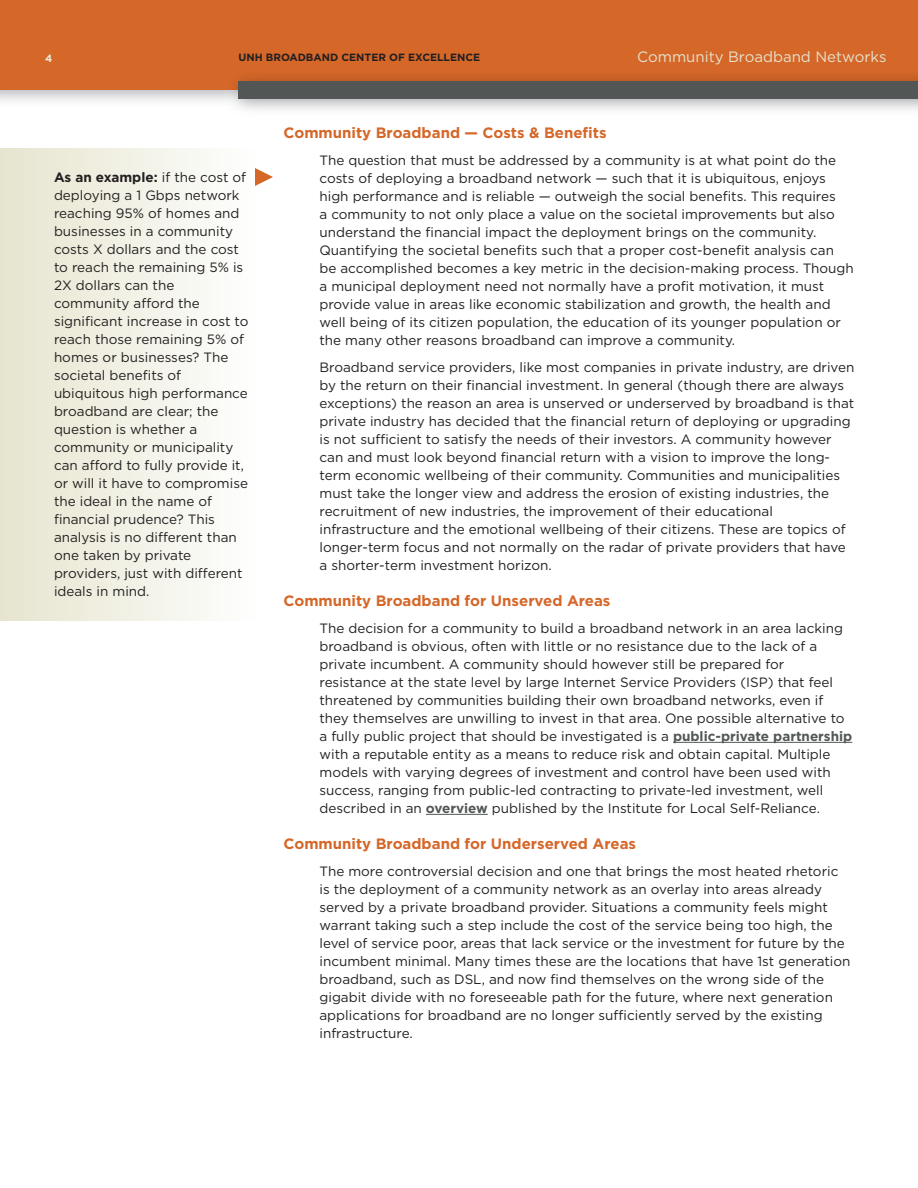
<style>
.page{position:relative;width:918px;height:1188px;background:#fff}
.page>*{position:absolute;margin:0;border:0;box-sizing:border-box;transform-origin:0 0}
.t1{font:700 15px "Gotham";color:#d56729}
.t2{font:15px "Gotham";color:#e5e2cc}
.t3{font:13.5px/18px "Gotham";color:#231f20}
.t4{font:700 10.5px "Gotham";color:#231f20}
.t5{font:700 10.5px "Gotham";color:#ecebda}
.s1{font-weight:700}
.s2{font-weight:700;color:#525756}
</style>
<div class="page">
<div style="left:0;top:0;width:918px;height:90px;background:#d56729"></div>
<div style="left:238px;top:81px;width:680px;height:18px;background:#525756"></div>
<hr style="left:673px;top:742px;width:179px;height:1px;background:#525756">
<hr style="left:426px;top:814px;width:62px;height:1px;background:#525756">
<svg style="left:255px;top:168px;width:18px;height:18px"></svg>
<p class="t5" style="left:45px;top:54px;width:9px">4</p>
<p class="t4" style="left:238px;top:54px;width:243px">UNH BROADBAND CENTER OF EXCELLENCE</p>
<p class="t2" style="left:637px;top:51px;width:251px">Community Broadband Networks</p>
<p class="t3" style="left:54px;top:169px;width:196px"><span class="s1">As an example:</span> if the cost of deploying a 1 Gbps network reaching 95% of homes and businesses in a community costs X dollars and the cost to reach the remaining 5% is<br>2X dollars can the community afford the significant increase in cost to reach those remaining 5% of homes or businesses? The societal benefits of ubiquitous high performance broadband are clear; the question is whether a community or municipality can afford to fully provide it, or will it have to compromise the ideal in the name of financial prudence? This analysis is no different than one taken by private providers, just with different ideals in mind.</p>
<p class="t1" style="left:283px;top:128px;width:325px">Community Broadband — Costs &amp; Benefits</p>
<p class="t3" style="left:319px;top:152px;width:536px">The question that must be addressed by a community is at what point do the costs of deploying a broadband network — such that it is ubiquitous, enjoys high performance and is reliable — outweigh the social benefits. This requires<br>a community to not only place a value on the societal improvements but also understand the financial impact the deployment brings on the community.<br>Quantifying the societal benefits such that a proper cost-benefit analysis can be accomplished becomes a key metric in the decision-making process. Though a municipal deployment need not normally have a profit motivation, it must provide value in areas like economic stabilization and growth, the health and well being of its citizen population, the education of its younger population or the many other reasons broadband can improve a community.</p>
<p class="t3" style="left:319px;top:359px;width:536px">Broadband service providers, like most companies in private industry, are driven by the return on their financial investment. In general (though there are always exceptions) the reason an area is unserved or underserved by broadband is that private industry has decided that the financial return of deploying or upgrading is not sufficient to satisfy the needs of their investors. A community however can and must look beyond financial return with a vision to improve the long&shy;term economic wellbeing of their community. Communities and municipalities must take the longer view and address the erosion of existing industries, the recruitment of new industries, the improvement of their educational infrastructure and the emotional wellbeing of their citizens. These are topics of longer-term focus and not normally on the radar of private providers that have a shorter-term investment horizon.</p>
<p class="t1" style="left:284px;top:596px;width:328px">Community Broadband for Unserved Areas</p>
<p class="t3" style="left:319px;top:620px;width:534px">The decision for a community to build a broadband network in an area lacking broadband is obvious, often with little or no resistance due to the lack of a private incumbent. A community should however still be prepared for resistance at the state level by large Internet Service Providers (ISP) that feel threatened by communities building their own broadband networks, even if they themselves are unwilling to invest in that area. One possible alternative to a fully public project that should be investigated is a <span class="s2">public-private partnership </span>with a reputable entity as a means to reduce risk and obtain capital. Multiple models with varying degrees of investment and control have been used with success, ranging from public-led contracting to private-led investment, well described in an <span class="s2">overview</span> published by the Institute for Local Self-Reliance.</p>
<p class="t1" style="left:284px;top:839px;width:354px">Community Broadband for Underserved Areas</p>
<p class="t3" style="left:319px;top:863px;width:533px">The more controversial decision and one that brings the most heated rhetoric is the deployment of a community network as an overlay into areas already served by a private broadband provider. Situations a community feels might warrant taking such a step include the cost of the service being too high, the level of service poor, areas that lack service or the investment for future by the incumbent minimal. Many times these are the locations that have 1st generation broadband, such as DSL, and now find themselves on the wrong side of the gigabit divide with no foreseeable path for the future, where next generation applications for broadband are no longer sufficiently served by the existing infrastructure.</p>
</div>
